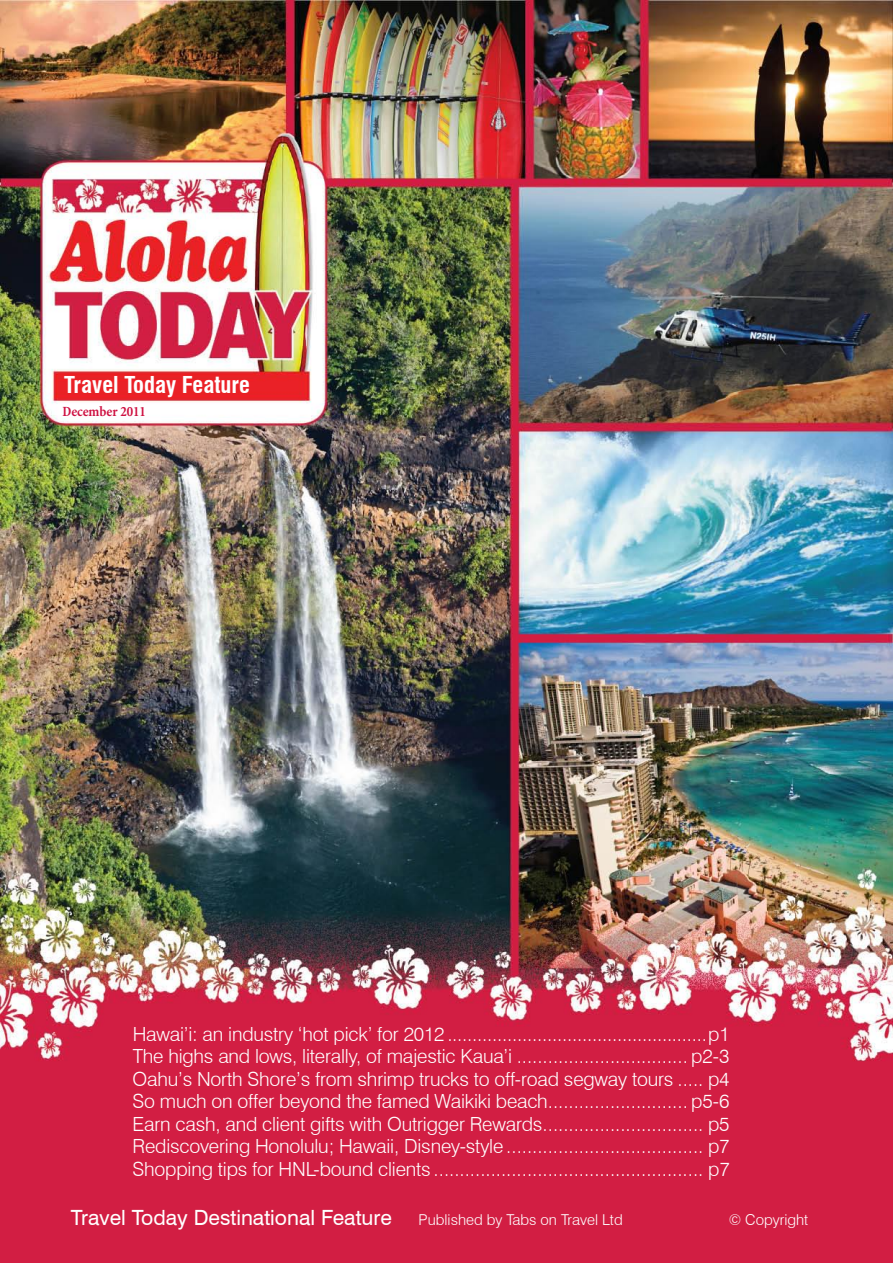
<style>
.page{position:relative;width:893px;height:1263px;background:#fff}
.page>*{position:absolute;margin:0;border:0;box-sizing:border-box;transform-origin:0 0}
.t1{font:700 condensed 22.65px "Swiss 721 BT";color:#fff}
.t2{font:21px "Swiss 721 BT";color:#fff}
.t3{font:300 19.5px/22.5px "Swiss 721 BT";letter-spacing:-.01em;color:#fff;text-align:justify}
.t4{font:300 15px "Swiss 721 BT";color:#fff}
.t5{font:700 condensed 14.25px "Minion";color:#ce1041}
</style>
<div class="page">
<img style="left:0;top:0;width:893px;height:1263px">
<p class="t1" style="left:64px;top:371px;width:187px">Travel Today Feature</p>
<p class="t5" style="left:62px;top:404px;width:85px">December 2011</p>
<p class="t3" style="left:133px;top:1022px;width:599px">Hawai’i: an industry ‘hot pick’ for 2012 ....................................................p1<br>The highs and lows, literally, of majestic Kaua’i ................................. p2-3<br>Oahu’s North Shore’s from shrimp trucks to off-road segway tours ..... p4<br>So much on offer beyond the famed Waikiki beach........................... p5-6<br>Earn cash, and client gifts with Outrigger Rewards............................... p5<br>Rediscovering Honolulu; Hawaii, Disney-style ...................................... p7<br>Shopping tips for HNL-bound clients .................................................... p7</p>
<p class="t2" style="left:71px;top:1204px;width:323px">Travel Today Destinational Feature</p>
<p class="t4" style="left:419px;top:1210px;width:206px">Published by Tabs on Travel Ltd</p>
<p class="t4" style="left:729px;top:1210px;width:81px">© Copyright</p>
</div>
